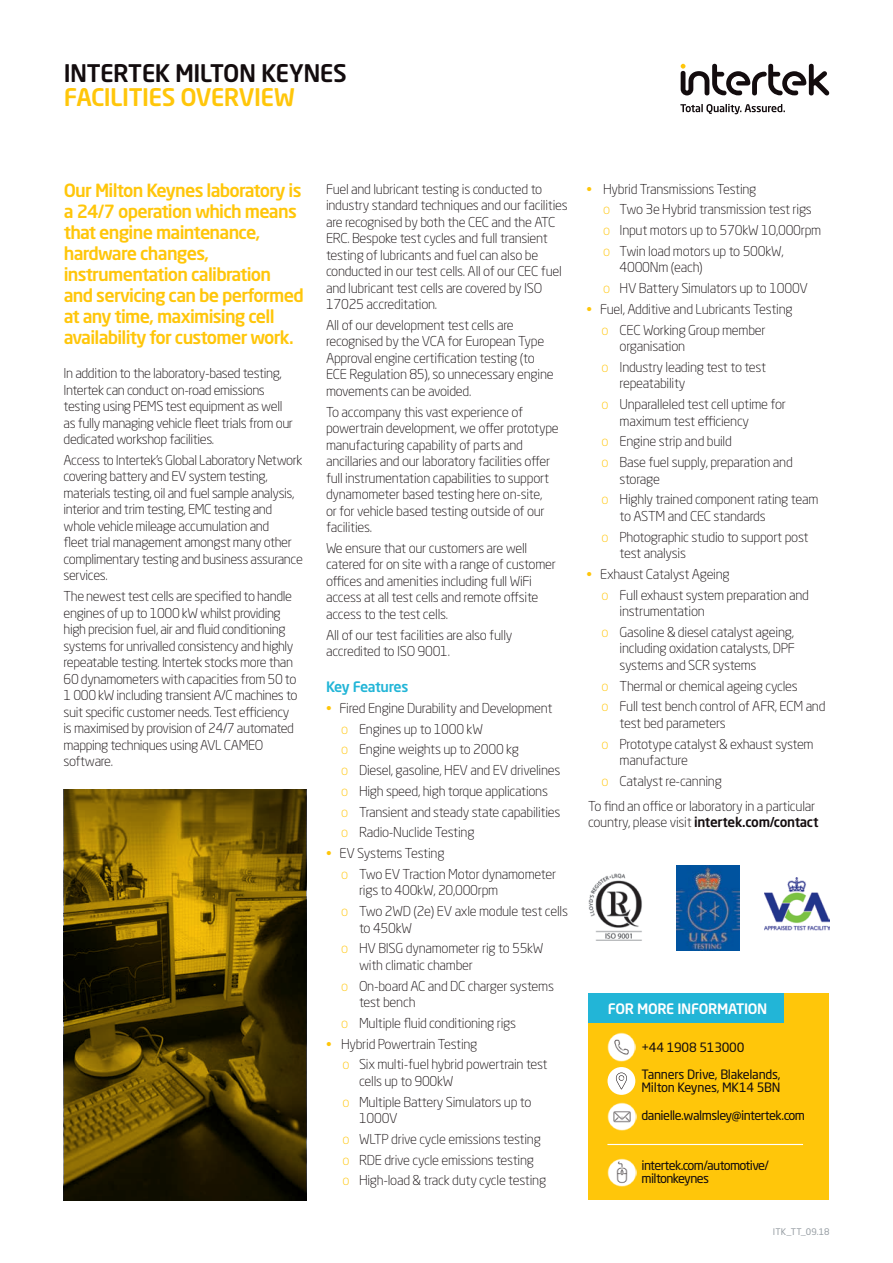
<style>
.page{position:relative;width:893px;height:1263px;background:#fff}
.page>*{position:absolute;margin:0;border:0;box-sizing:border-box;transform-origin:0 0}
.t1{font:500 24px "Neo Sans Std";letter-spacing:-.025em;color:#130c0e}
.t2{font:500 24px "Neo Sans Std";letter-spacing:-.03em;color:#ffc60a}
.t3{font:500 18px/21px "Neo Sans Std";letter-spacing:-.04em;color:#ffc60a}
.t4{font:500 14.25px "Neo Sans Std";letter-spacing:-.02em;color:#fff}
.t5{font:500 14.25px "Neo Sans Std";letter-spacing:-.04em;color:#22b5d7}
.t6{font:300 13.5px/16.5px "Neo Sans Std";letter-spacing:-.02em;color:#130c0e}
.t7{font:12.75px/13.5px "Neo Sans Std";letter-spacing:-.04em;color:#130c0e}
.t8{font:12.75px/13.5px "Neo Sans Std";letter-spacing:-.02em;color:#130c0e}
.t9{font:9px "Neo Sans Std";letter-spacing:.015em;color:#969da3}
.s1{color:#ffc60a}
.s2{font-weight:500}
</style>
<div class="page">
<svg style="left:680px;top:104px;width:105px;height:10px"></svg>
<svg style="left:681px;top:64px;width:148px;height:31px"></svg>
<img style="left:588px;top:873px;width:54px;height:68px">
<img style="left:676px;top:865px;width:64px;height:86px">
<img style="left:765px;top:877px;width:65px;height:54px">
<svg style="left:65px;top:789px;width:241px;height:411px;background:#574402"></svg>
<div style="left:588px;top:993px;width:241px;height:206px;background:#ffc60a"></div>
<div style="left:588px;top:993px;width:196px;height:30px;background:#22b5d7"></div>
<img style="left:607px;top:1032px;width:29px;height:29px">
<div style="left:607px;top:1067px;width:28px;height:28px;background:#fff;border-radius:50%"></div>
<svg style="left:616px;top:1072px;width:11px;height:17px"></svg>
<hr style="left:607px;top:1144px;width:196px;height:1px;background:#fff">
<img style="left:608px;top:1102px;width:28px;height:29px">
<img style="left:608px;top:1158px;width:28px;height:29px">
<h1 class="t1" style="left:64px;top:58px;width:285px">INTERTEK MILTON KEYNES</h1>
<h1 class="t2" style="left:64px;top:82px;width:233px">FACILITIES OVERVIEW</h1>
<h2 class="t3" style="left:64px;top:179px;width:241px">Our Milton Keynes laboratory is a 24/7 operation which means that engine maintenance, hardware changes, instrumentation calibration and servicing can be performed at any time, maximising cell availability for customer work.</h2>
<p class="t6" style="left:64px;top:365px;width:231px">In addition to the laboratory-based testing, Intertek can conduct on-road emissions testing using PEMS test equipment as well as fully managing vehicle fleet trials from our dedicated workshop facilities.</p>
<p class="t6" style="left:64px;top:452px;width:241px">Access to Intertek’s Global Laboratory Network covering battery and EV system testing, materials testing, oil and fuel sample analysis, interior and trim testing, EMC testing and whole vehicle mileage accumulation and<br>fleet trial management amongst many other complimentary testing and business assurance services.</p>
<p class="t6" style="left:64px;top:588px;width:235px">The newest test cells are specified to handle engines of up to 1000 kW whilst providing high precision fuel, air and fluid conditioning systems for unrivalled consistency and highly repeatable testing. Intertek stocks more than 60 dynamometers with capacities from 50 to 1 000 kW including transient A/C machines to suit specific customer needs. Test efficiency is maximised by provision of 24/7 automated mapping techniques using AVL CAMEO software.</p>
<p class="t6" style="left:326px;top:180px;width:243px">Fuel and lubricant testing is conducted to industry standard techniques and our facilities are recognised by both the CEC and the ATC ERC. Bespoke test cycles and full transient testing of lubricants and fuel can also be conducted in our test cells. All of our CEC fuel and lubricant test cells are covered by ISO 17025 accreditation.</p>
<p class="t6" style="left:326px;top:317px;width:229px">All of our development test cells are recognised by the VCA for European Type Approval engine certification testing (to ECE Regulation 85), so unnecessary engine movements can be avoided.</p>
<p class="t6" style="left:326px;top:403px;width:234px">To accompany this vast experience of powertrain development, we offer prototype manufacturing capability of parts and ancillaries and our laboratory facilities offer full instrumentation capabilities to support dynamometer based testing here on-site,<br>or for vehicle based testing outside of our facilities.</p>
<p class="t6" style="left:326px;top:540px;width:231px">We ensure that our customers are well catered for on site with a range of customer offices and amenities including full WiFi access at all test cells and remote offsite access to the test cells.</p>
<p class="t6" style="left:326px;top:626px;width:188px">All of our test facilities are also fully accredited to ISO 9001.</p>
<p class="t5" style="left:326px;top:678px;width:84px">Key Features</p>
<p class="t6" style="left:341px;top:697px;width:221px;line-height:20.7px;text-indent:-15px"><span class="s1">•</span> Fired Engine Durability and Development <span class="s1">o</span> Engines up to 1000 kW<br><span class="s1">o</span> Engine weights up to 2000 kg<br><span class="s1">o</span> Diesel, gasoline, HEV and EV drivelines <span class="s1">o</span> High speed, high torque applications<br><span class="s1">o</span> Transient and steady state capabilities <span class="s1">o</span> Radio-Nuclide Testing</p>
<p class="t6" style="left:341px;top:843px;width:217px;line-height:20.7px;text-indent:-15px"><span class="s1">•</span> EV Systems Testing<br><span class="s1">o</span> Two EV Traction Motor dynamometer</p>
<p class="t6" style="left:341px;top:880px;width:228px;line-height:20.7px;text-indent:18px">rigs to 400kW, 20,000rpm<br><span class="s1">o</span> Two 2WD (2e) EV axle module test cells</p>
<p class="t6" style="left:341px;top:917px;width:204px;line-height:20.7px;text-indent:18px">to 450kW<br><span class="s1">o</span> HV BISG dynamometer rig to 55kW</p>
<p class="t6" style="left:341px;top:954px;width:214px;line-height:20.7px;text-indent:18px">with climatic chamber<br><span class="s1">o</span> On-board AC and DC charger systems</p>
<p class="t6" style="left:341px;top:992px;width:177px;line-height:20.7px;text-indent:18px">test bench<br><span class="s1">o</span> Multiple fluid conditioning rigs</p>
<p class="t6" style="left:342px;top:1033px;width:207px;line-height:20.7px;text-indent:-16px"><span class="s1">•</span> Hybrid Powertrain Testing<br><span class="s1">o</span> Six multi-fuel hybrid powertrain test</p>
<p class="t6" style="left:342px;top:1070px;width:191px;line-height:20.7px;text-indent:16px">cells up to 900kW<br><span class="s1">o</span> Multiple Battery Simulators up to</p>
<p class="t6" style="left:342px;top:1108px;width:205px;line-height:20.7px;text-indent:16px">1000V<br><span class="s1">o</span> WLTP drive cycle emissions testing <span class="s1">o</span> RDE drive cycle emissions testing<br><span class="s1">o</span> High-load &amp; track duty cycle testing</p>
<p class="t6" style="left:603px;top:178px;width:220px;line-height:20.7px;text-indent:-16px"><span class="s1">•</span> Hybrid Transmissions Testing<br><span class="s1">o</span> Two 3e Hybrid transmission test rigs <span class="s1">o</span> Input motors up to 570kW 10,000rpm <span class="s1">o</span> Twin load motors up to 500kW,</p>
<p class="t6" style="left:603px;top:257px;width:206px;line-height:20.7px;text-indent:16px">4000Nm (each)<br><span class="s1">o</span> HV Battery Simulators up to 1000V</p>
<p class="t6" style="left:602px;top:298px;width:193px;line-height:20.7px;text-indent:-15px"><span class="s1">•</span> Fuel, Additive and Lubricants Testing <span class="s1">o</span> CEC Working Group member</p>
<p class="t6" style="left:602px;top:336px;width:166px;line-height:20.7px;text-indent:18px">organisation<br><span class="s1">o</span> Industry leading test to test</p>
<p class="t6" style="left:602px;top:373px;width:186px;line-height:20.7px;text-indent:18px">repeatability<br><span class="s1">o</span> Unparalleled test cell uptime for</p>
<p class="t6" style="left:602px;top:410px;width:193px;line-height:20.7px;text-indent:18px">maximum test efficiency<br><span class="s1">o</span> Engine strip and build<br><span class="s1">o</span> Base fuel supply, preparation and</p>
<p class="t6" style="left:602px;top:468px;width:218px;line-height:20.7px;text-indent:18px">storage<br><span class="s1">o</span> Highly trained component rating team</p>
<p class="t6" style="left:602px;top:505px;width:209px;line-height:20.7px;text-indent:18px">to ASTM and CEC standards<br><span class="s1">o</span> Photographic studio to support post</p>
<p class="t6" style="left:620px;top:545px;width:68px">test analysis</p>
<p class="t6" style="left:602px;top:563px;width:209px;line-height:20.7px;text-indent:-15px"><span class="s1">•</span> Exhaust Catalyst Ageing<br><span class="s1">o</span> Full exhaust system preparation and</p>
<p class="t6" style="left:602px;top:601px;width:194px;line-height:20.7px;text-indent:18px">instrumentation<br><span class="s1">o</span> Gasoline &amp; diesel catalyst ageing,</p>
<p class="t6" style="left:620px;top:640px;width:177px">including oxidation catalysts, DPF systems and SCR systems</p>
<p class="t6" style="left:602px;top:675px;width:225px;line-height:20.7px"><span class="s1">o</span> Thermal or chemical ageing cycles<br><span class="s1">o</span> Full test bench control of AFR, ECM and</p>
<p class="t6" style="left:602px;top:712px;width:214px;line-height:20.7px;text-indent:18px">test bed parameters<br><span class="s1">o</span> Prototype catalyst &amp; exhaust system</p>
<p class="t6" style="left:602px;top:750px;width:122px;line-height:20.7px;text-indent:18px">manufacture<br><span class="s1">o</span> Catalyst re-canning</p>
<p class="t6" style="left:588px;top:797px;width:232px">To find an office or laboratory in a particular country, please visit <span class="s2">intertek.com/contact</span></p>
<p class="t4" style="left:608px;top:999px;width:161px">FOR MORE INFORMATION</p>
<p class="t8" style="left:641px;top:1040px;width:105px">+44 1908 513000</p>
<p class="t8" style="left:641px;top:1067px;width:141px">Tanners Drive, Blakelands,<br>Milton Keynes, MK14 5BN</p>
<p class="t7" style="left:641px;top:1109px;width:165px">danielle.walmsley@intertek.com</p>
<p class="t7" style="left:641px;top:1158px;width:129px">intertek.com/automotive/ miltonkeynes</p>
<p class="t9" style="left:773px;top:1226px;width:58px">ITK_TT_09.18</p>
</div>
